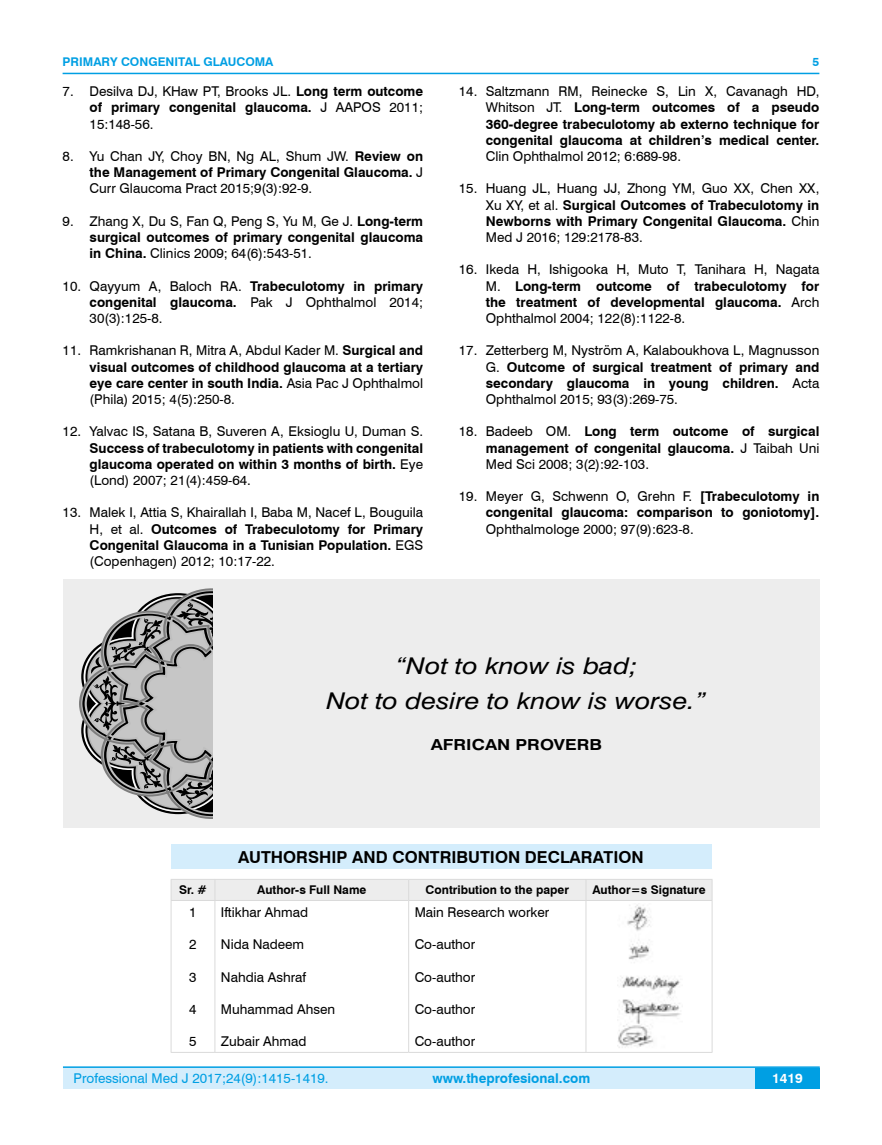
<style>
.page{position:relative;width:882px;height:1145px;background:#fff}
.page>*{position:absolute;margin:0;border:0;box-sizing:border-box;transform-origin:0 0}
.t1{font:italic 23.1px/34.5px "Swiss 721 BT";color:#000;text-align:center;scale:1.17 1}
.t2{font:700 16.5px "Swiss 721 BT";color:#000}
.t3{font:700 15.15px "Swiss 721 BT";color:#000;scale:1.17 1}
.t4{font:13.5px/16.2px "Swiss 721 BT";color:#000;text-align:justify}
.t5{font:700 13.5px/16.2px "Swiss 721 BT";color:#000;text-align:justify}
.t6{font:13.5px "Swiss 721 BT";color:#009fe3}
.t7{font:700 13.5px "Swiss 721 BT";color:#009fe3}
.t8{font:700 13.5px "Swiss 721 BT";color:#fff}
.t9{font:700 12px "Swiss 721 BT";color:#000}
.t10{font:700 12px "Swiss 721 BT";color:#009fe3}
.s1{font-weight:700}
.s2{font-weight:400}
</style>
<div class="page">
<div style="left:63px;top:1067px;width:756px;height:21px;background:#d4edfc"></div>
<hr style="left:63px;top:1066px;width:756px;height:2px;background:#009fe3">
<div style="left:754px;top:1068px;width:65px;height:20px;background:#009fe3"></div>
<hr style="left:63px;top:73px;width:756px;height:1px;background:#009fe3">
<div style="left:171px;top:844px;width:540px;height:24px;background:#d4edfc"></div>
<div style="left:171px;top:879px;width:541px;height:21px;background:#ededed"></div>
<hr style="left:171px;top:900px;width:44px;height:1px;background:#dadada">
<hr style="left:171px;top:901px;width:1px;height:151px;background:#dadada">
<hr style="left:215px;top:900px;width:193px;height:1px;background:#dadada">
<hr style="left:214px;top:901px;width:1px;height:151px;background:#dadada">
<hr style="left:408px;top:900px;width:177px;height:1px;background:#dadada">
<hr style="left:408px;top:901px;width:1px;height:151px;background:#dadada">
<hr style="left:585px;top:900px;width:127px;height:1px;background:#dadada">
<hr style="left:585px;top:901px;width:1px;height:151px;background:#dadada">
<hr style="left:711px;top:901px;width:1px;height:151px;background:#dadada">
<hr style="left:171px;top:1052px;width:44px;height:1px;background:#dadada">
<hr style="left:215px;top:1052px;width:193px;height:1px;background:#dadada">
<hr style="left:408px;top:1052px;width:177px;height:1px;background:#dadada">
<hr style="left:585px;top:1052px;width:127px;height:1px;background:#dadada">
<img style="left:617px;top:904px;width:64px;height:144px">
<div style="left:63px;top:579px;width:756px;height:249px;background:#ededed"></div>
<svg style="left:79px;top:588px;width:134px;height:231px"></svg>
<svg style="left:176px;top:602px;width:37px;height:36px"></svg>
<svg style="left:110px;top:745px;width:52px;height:44px;background:#757575"></svg>
<svg style="left:175px;top:769px;width:38px;height:36px"></svg>
<svg style="left:89px;top:618px;width:73px;height:113px;background:#8e8e8e"></svg>
<p class="t10" style="left:63px;top:53px;width:212px">PRIMARY CONGENITAL GLAUCOMA</p>
<p class="t4" style="left:90px;top:83px;width:335px;text-indent:-27px">7. Desilva DJ, KHaw PT, Brooks JL. <span class="s1">Long term outcome of primary congenital glaucoma.</span> J AAPOS 2011; 15:148-56.</p>
<p class="t4" style="left:90px;top:147px;width:335px;text-indent:-27px">8. Yu Chan JY, Choy BN, Ng AL, Shum JW. <span class="s1">Review on the Management of Primary Congenital Glaucoma.</span> J Curr Glaucoma Pract 2015;9(3):92-9.</p>
<p class="t5" style="left:90px;top:212px;width:335px;text-indent:-27px"><span class="s2">9. Zhang X, Du S, Fan Q, Peng S, Yu M, Ge J.</span> Long-term surgical outcomes of primary congenital glaucoma in China. <span class="s2">Clinics 2009; 64(6):543-51.</span></p>
<p class="t4" style="left:90px;top:277px;width:335px;text-indent:-27px">10. Qayyum A, Baloch RA. <span class="s1">Trabeculotomy in primary congenital glaucoma.</span> Pak J Ophthalmol 2014; 30(3):125-8.</p>
<p class="t5" style="left:90px;top:342px;width:335px;text-indent:-27px"><span class="s2">11. Ramkrishanan R, Mitra A, Abdul Kader M.</span> Surgical and visual outcomes of childhood glaucoma at a tertiary eye care center in south India. <span class="s2">Asia Pac J Ophthalmol (Phila) 2015; 4(5):250-8.</span></p>
<p class="t4" style="left:63px;top:423px;width:362px">12. Yalvac IS, Satana B, Suveren A, Eksioglu U, Duman S.</p>
<p class="t5" style="left:90px;top:439px;width:335px">Success of trabeculotomy in patients with congenital glaucoma operated on within 3 months of birth. <span class="s2">Eye (Lond) 2007; 21(4):459-64.</span></p>
<p class="t4" style="left:90px;top:504px;width:335px;text-indent:-27px">13. Malek I, Attia S, Khairallah I, Baba M, Nacef L, Bouguila H, et al. <span class="s1">Outcomes of Trabeculotomy for Primary Congenital Glaucoma in a Tunisian Population.</span> EGS (Copenhagen) 2012; 10:17-22.</p>
<p class="t10" style="left:812px;top:53px;width:8px">5</p>
<p class="t5" style="left:485px;top:83px;width:335px;text-indent:-27px"><span class="s2">14. Saltzmann RM, Reinecke S, Lin X, Cavanagh HD, Whitson JT.</span> Long-term outcomes of a pseudo 360-degree trabeculotomy ab externo technique for congenital glaucoma at children’s medical center.</p>
<p class="t4" style="left:485px;top:147px;width:196px">Clin Ophthalmol 2012; 6:689-98.</p>
<p class="t4" style="left:485px;top:180px;width:335px;text-indent:-27px">15. Huang JL, Huang JJ, Zhong YM, Guo XX, Chen XX, Xu XY, et al. <span class="s1">Surgical Outcomes of Trabeculotomy in Newborns with Primary Congenital Glaucoma.</span> Chin Med J 2016; 129:2178‑83.</p>
<p class="t4" style="left:485px;top:261px;width:335px;text-indent:-27px">16. Ikeda H, Ishigooka H, Muto T, Tanihara H, Nagata M. <span class="s1">Long-term outcome of trabeculotomy for the treatment of developmental glaucoma.</span> Arch Ophthalmol 2004; 122(8):1122-8.</p>
<p class="t4" style="left:485px;top:342px;width:335px;text-indent:-27px">17. Zetterberg M, Nyström A, Kalaboukhova L, Magnusson G. <span class="s1">Outcome of surgical treatment of primary and secondary glaucoma in young children.</span> Acta Ophthalmol 2015; 93(3):269-75.</p>
<p class="t5" style="left:485px;top:423px;width:335px;text-indent:-27px"><span class="s2">18. Badeeb OM.</span> Long term outcome of surgical management of congenital glaucoma. <span class="s2">J Taibah Uni Med Sci 2008; 3(2):92-103.</span></p>
<p class="t5" style="left:458px;top:488px;width:362px;text-align:right"><span class="s2">19. Meyer G, Schwenn O, Grehn F.</span> [Trabeculotomy in congenital glaucoma: comparison to goniotomy].</p>
<p class="t4" style="left:485px;top:520px;width:209px">Ophthalmologe 2000; 97(9):623-8.</p>
<h1 class="t1" style="left:326px;top:648px;width:326px">“Not to know is bad;<br>Not to desire to know is worse.”</h1>
<p class="t3" style="left:430px;top:734px;width:148px">AFRICAN PROVERB</p>
<p class="t2" style="left:238px;top:845px;width:406px">AUTHORSHIP AND CONTRIBUTION DECLARATION</p>
<p class="t9" style="left:179px;top:882px;width:29px">Sr. #</p>
<p class="t9" style="left:257px;top:882px;width:111px">Author-s Full Name</p>
<p class="t9" style="left:425px;top:882px;width:145px">Contribution to the paper</p>
<p class="t9" style="left:592px;top:882px;width:115px">Author=s Signature</p>
<p class="t4" style="left:189px;top:903px;width:9px">1</p>
<p class="t4" style="left:189px;top:935px;width:9px">2</p>
<p class="t4" style="left:189px;top:968px;width:9px">3</p>
<p class="t4" style="left:189px;top:1000px;width:9px">4</p>
<p class="t4" style="left:189px;top:1033px;width:9px">5</p>
<p class="t4" style="left:221px;top:903px;width:89px">Iftikhar Ahmad</p>
<p class="t4" style="left:221px;top:935px;width:85px">Nida Nadeem</p>
<p class="t4" style="left:221px;top:968px;width:87px">Nahdia Ashraf</p>
<p class="t4" style="left:221px;top:1000px;width:116px">Muhammad Ahsen</p>
<p class="t4" style="left:221px;top:1033px;width:87px">Zubair Ahmad</p>
<p class="t4" style="left:414px;top:903px;width:136px">Main Research worker</p>
<p class="t4" style="left:414px;top:935px;width:62px">Co-author</p>
<p class="t4" style="left:414px;top:968px;width:62px">Co-author</p>
<p class="t4" style="left:414px;top:1000px;width:62px">Co-author</p>
<p class="t4" style="left:414px;top:1033px;width:62px">Co-author</p>
<p class="t6" style="left:74px;top:1069px;width:256px">Professional Med J 2017;24(9):1415-1419.</p>
<p class="t7" style="left:432px;top:1069px;width:159px">www.theprofesional.com</p>
<p class="t8" style="left:771px;top:1069px;width:32px">1419</p>
</div>
